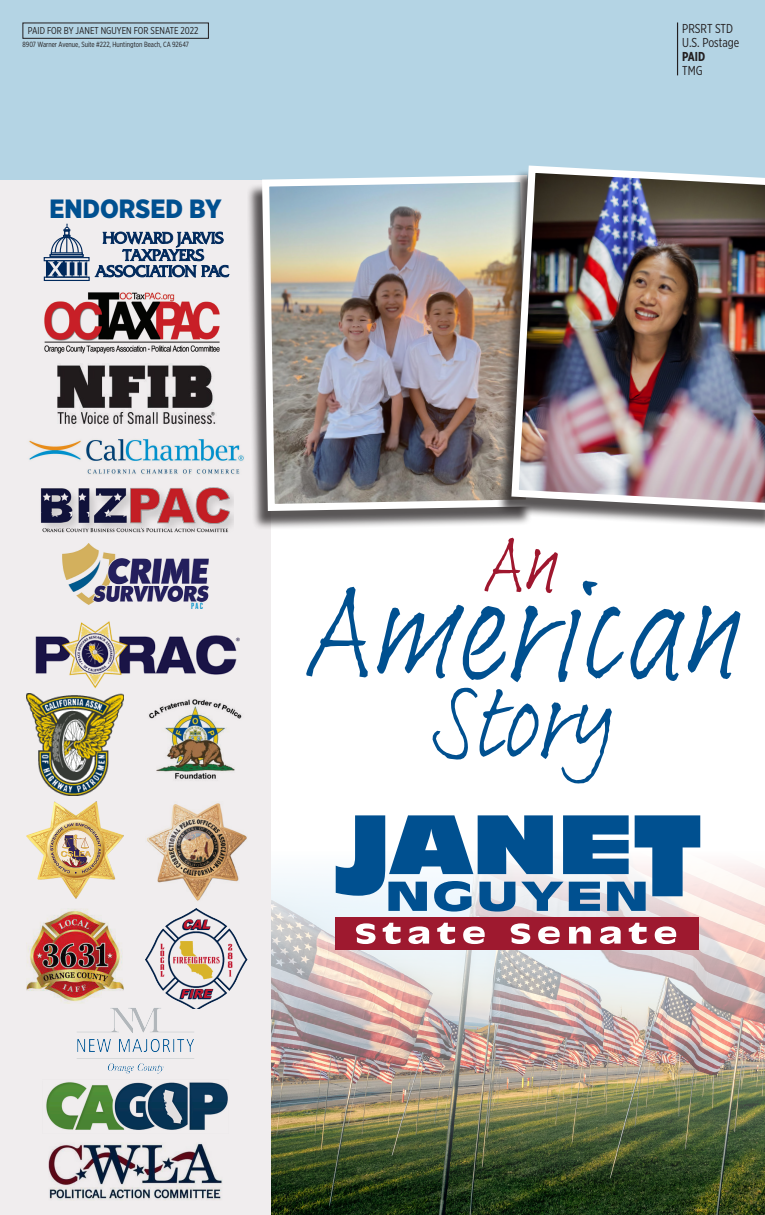
<style>
.page{position:relative;width:765px;height:1215px;background:#fff}
.page>*{position:absolute;margin:0;border:0;box-sizing:border-box;transform-origin:0 0}
.t1{font:138px "Adobe Handwriting Frank";color:#005090}
.t2{font:101.88px "Adobe Handwriting Frank";color:#005090}
.t3{font:82.75px "Adobe Handwriting Frank";color:#9f172e}
.t4{font:900 26.38px "Gotham Narrow";color:#005090}
.t5{font:12.88px/14.1px "Gotham X Narrow";color:#231f20}
.t6{font:700 12.88px "Gotham X Narrow";color:#231f20}
.t7{font:10px "Gotham X Narrow";color:#231f20}
.t8{font:7.5px "Gotham X Narrow";color:#231f20}
</style>
<div class="page">
<img style="left:271px;top:864px;width:494px;height:351px">
<div style="left:0;top:0;width:765px;height:180px;background:#b4d4e4"></div>
<hr style="left:677px;top:22px;width:1px;height:53px;background:#231f20">
<div style="left:23px;top:23px;width:186px;height:16px;border:1px solid #231f20"></div>
<div style="left:0;top:180px;width:271px;height:1035px;background:#f0edee"></div>
<svg style="left:46px;top:261px;width:41px;height:16px"></svg>
<div style="left:44px;top:257px;width:46px;height:4px;border:1px solid #00295c"></div>
<div style="left:44px;top:277px;width:46px;height:4px;border:1px solid #00295c"></div>
<div style="left:49px;top:254px;width:35px;height:3px;border:1px solid #00295c"></div>
<div style="left:51px;top:252px;width:32px;height:3px;border:1px solid #00295c"></div>
<svg style="left:50px;top:224px;width:33px;height:30px"></svg>
<svg style="left:95px;top:232px;width:134px;height:45px"></svg>
<img style="left:44px;top:292px;width:176px;height:62px">
<img style="left:57px;top:363px;width:159px;height:62px">
<img style="left:29px;top:439px;width:215px;height:35px">
<img style="left:40px;top:487px;width:193px;height:46px">
<img style="left:62px;top:544px;width:147px;height:64px">
<img style="left:35px;top:621px;width:205px;height:67px">
<img style="left:26px;top:801px;width:97px;height:97px">
<img style="left:26px;top:694px;width:97px;height:102px">
<img style="left:26px;top:909px;width:97px;height:94px">
<img style="left:147px;top:803px;width:100px;height:98px">
<img style="left:149px;top:699px;width:93px;height:80px">
<img style="left:145px;top:909px;width:102px;height:99px">
<img style="left:69px;top:991px;width:133px;height:83px">
<img style="left:46px;top:1082px;width:182px;height:48px">
<img style="left:48px;top:1143px;width:175px;height:57px">
<div style="left:247px;top:179px;width:285px;height:351px;background:#231f20;opacity:.75"></div>
<img style="left:258px;top:175px;width:238px;height:340px">
<div style="left:496px;top:170px;width:269px;height:359px;background:#231f20;opacity:.75"></div>
<img style="left:508px;top:165px;width:257px;height:349px">
<div style="left:336px;top:917px;width:363px;height:32px;background:#9e192f"></div>
<svg style="left:356px;top:923px;width:20px;height:21px"></svg>
<svg style="left:383px;top:923px;width:18px;height:21px"></svg>
<svg style="left:408px;top:926px;width:21px;height:18px"></svg>
<svg style="left:437px;top:923px;width:18px;height:21px"></svg>
<svg style="left:463px;top:926px;width:22px;height:18px"></svg>
<svg style="left:511px;top:923px;width:19px;height:21px"></svg>
<svg style="left:538px;top:926px;width:22px;height:18px"></svg>
<svg style="left:569px;top:926px;width:22px;height:18px"></svg>
<svg style="left:600px;top:926px;width:21px;height:18px"></svg>
<svg style="left:629px;top:923px;width:18px;height:21px"></svg>
<svg style="left:655px;top:926px;width:21px;height:18px"></svg>
<svg style="left:336px;top:815px;width:364px;height:97px"></svg>
<p class="t7" style="left:28px;top:24px;width:172px">PAID FOR BY JANET NGUYEN FOR SENATE 2022</p>
<p class="t8" style="left:22px;top:40px;width:168px">8907 Warner Avenue, Suite #222, Huntington Beach, CA 92647</p>
<p class="t4" style="left:49px;top:191px;width:174px">ENDORSED BY</p>
<p class="t5" style="left:682px;top:21px;width:59px">PRSRT STD<br>U.S. Postage</p>
<p class="t6" style="left:682px;top:49px;width:25px">PAID</p>
<p class="t5" style="left:682px;top:63px;width:22px">TMG</p>
<p class="t3" style="left:483px;top:508px;width:72px">An</p>
<p class="t1" style="left:303px;top:538px;width:431px">American</p>
<p class="t2" style="left:428px;top:652px;width:181px">Story</p>
</div>
